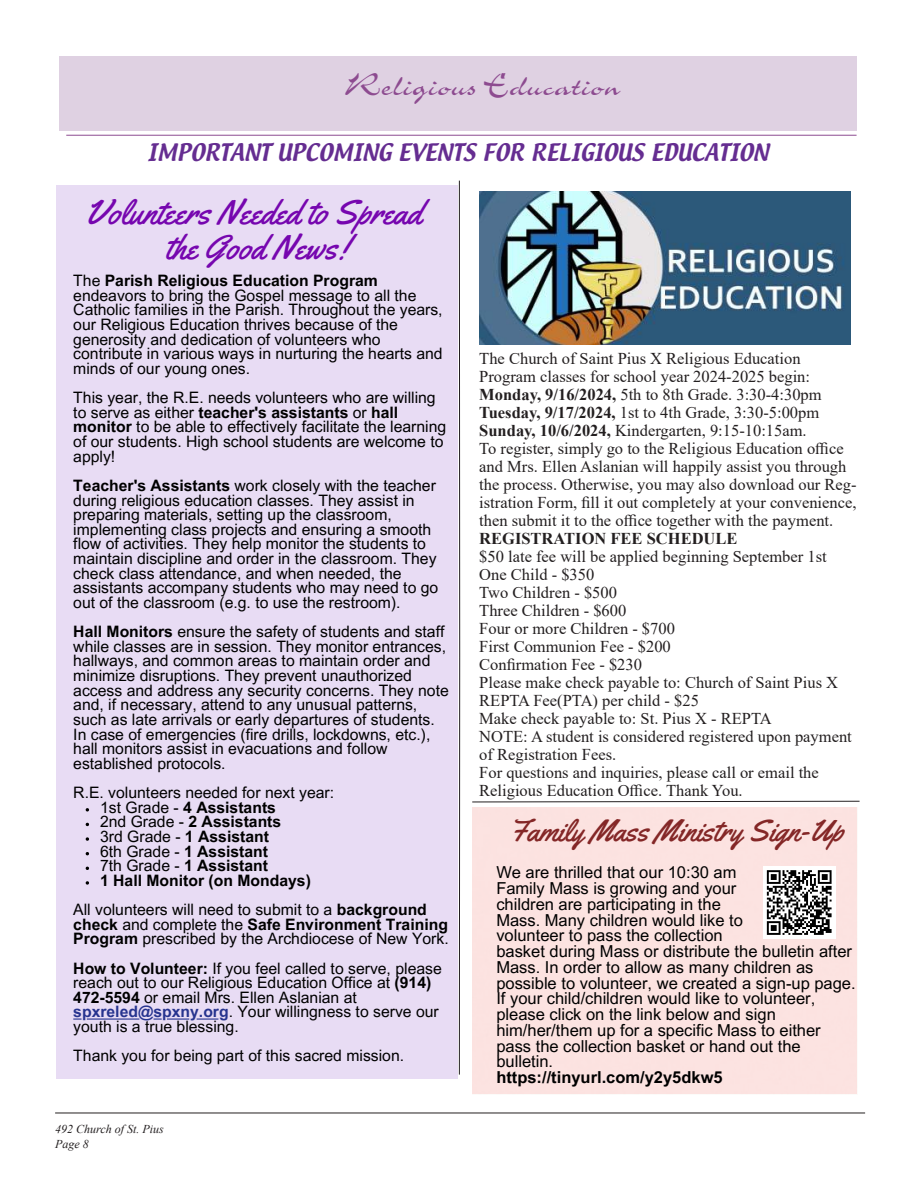
<style>
.page{position:relative;width:918px;height:1188px;background:#fff}
.page>*{position:absolute;margin:0;border:0;box-sizing:border-box;transform-origin:0 0}
.t1{font:36px "Charme";color:#8d4b90}
.t2{font:34.35px/35px "Yellowtail";color:#7606af;text-align:center}
.t3{font:30.45px "Yellowtail";color:#842727}
.t4{font:21px "Textile";color:#652d91}
.t5{font:16.5px/18px "Times New Roman";color:#231f20}
.t6{font:16.5px/15.8px "Arial MT Pro";color:#000}
.t7{font:700 16.5px "Times New Roman";color:#231f20}
.t8{font:15.75px/14.7px "Arial MT Pro";color:#000}
.t9{font:italic 12px/14.4px "Times New Roman";color:#231f20}
.s1{font-weight:700}
.s2{font-weight:700;color:#27348f}
</style>
<div class="page">
<hr style="left:55px;top:1113px;width:810px;height:1px;background:#231f20">
<div style="left:59px;top:57px;width:798px;height:74px;background:#dfd1e2"></div>
<hr style="left:66px;top:135px;width:791px;height:1px;background:#8d4b90">
<hr style="left:459px;top:658px;width:1px;height:417px;background:#231f20">
<svg style="left:472px;top:801px;width:388px;height:2px"></svg>
<hr style="left:459px;top:181px;width:1px;height:477px;background:#231f20">
<div style="left:56px;top:186px;width:402px;height:893px;background:#e8dcf4"></div>
<svg style="left:86px;top:808px;width:3px;height:4px"></svg>
<svg style="left:86px;top:837px;width:3px;height:4px"></svg>
<svg style="left:86px;top:881px;width:3px;height:4px"></svg>
<svg style="left:197px;top:1019px;width:21px;height:1px"></svg>
<svg style="left:154px;top:1019px;width:35px;height:1px"></svg>
<hr style="left:87px;top:1019px;width:52px;height:1px;background:#27348f">
<svg style="left:766px;top:870px;width:66px;height:65px"></svg>
<img style="left:479px;top:191px;width:371px;height:153px">
<p class="t1" style="left:345px;top:68px;width:277px">Religious Education</p>
<p class="t4" style="left:147px;top:138px;width:623px">IMPORTANT UPCOMING EVENTS FOR RELIGIOUS EDUCATION</p>
<p class="t2" style="left:85px;top:195px;width:338px">Volunteers Needed to Spread the Good News!</p>
<p class="t8" style="left:73px;top:274px;width:371px">The <span class="s1">Parish Religious Education Program </span>endeavors to bring the Gospel message to all the Catholic families in the Parish. Throughout the years, our Religious Education thrives because of the generosity and dedication of volunteers who contribute in various ways in nurturing the hearts and minds of our young ones.</p>
<p class="t8" style="left:73px;top:391px;width:374px">This year, the R.E. needs volunteers who are willing to serve as either <span class="s1">teacher's assistants</span> or <span class="s1">hall monitor</span> to be able to effectively facilitate the learning of our students. High school students are welcome to apply!</p>
<p class="t8" style="left:73px;top:479px;width:367px"><span class="s1">Teacher's Assistants</span> work closely with the teacher during religious education classes. They assist in preparing materials, setting up the classroom, implementing class projects and ensuring a smooth flow of activities. They help monitor the students to maintain discipline and order in the classroom. They check class attendance, and when needed, the assistants accompany students who may need to go out of the classroom (e.g. to use the restroom).</p>
<p class="t8" style="left:73px;top:625px;width:377px"><span class="s1">Hall Monitors</span> ensure the safety of students and staff while classes are in session. They monitor entrances, hallways, and common areas to maintain order and minimize disruptions. They prevent unauthorized access and address any security concerns. They note and, if necessary, attend to any unusual patterns, such as late arrivals or early departures of students.<br>In case of emergencies (fire drills, lockdowns, etc.), hall monitors assist in evacuations and follow established protocols.</p>
<p class="t8" style="left:100px;top:786px;width:236px;text-indent:-27px">R.E. volunteers needed for next year:<br>1st Grade - <span class="s1">4 Assistants<br></span>2nd Grade - <span class="s1">2 Assistants<br></span>3rd Grade - <span class="s1">1 Assistant<br></span>6th Grade - <span class="s1">1 Assistant<br></span>7th Grade - <span class="s1">1 Assistant<br>1 Hall Monitor (on Mondays)</span></p>
<p class="t8" style="left:73px;top:903px;width:377px">All volunteers will need to submit to a <span class="s1">background check</span> and complete the <span class="s1">Safe Environment Training<br>Program</span> prescribed by the Archdiocese of New York.</p>
<p class="t8" style="left:73px;top:961px;width:370px"><span class="s1">How to Volunteer:</span> If you feel called to serve, please reach out to our Religious Education Office at <span class="s1">(914)<br>472-5594</span> or email Mrs. Ellen Aslanian at <span class="s2">spxreled@spxny.org</span>. Your willingness to serve our youth is a true blessing.</p>
<p class="t8" style="left:73px;top:1049px;width:332px">Thank you for being part of this sacred mission.</p>
<p class="t9" style="left:55px;top:1122px;width:110px">492 Church of St. Pius<br>Page 8</p>
<p class="t5" style="left:479px;top:349px;width:323px">The Church of Saint Pius X Religious Education</p>
<p class="t5" style="left:479px;top:367px;width:332px">Program classes for school year 2024-2025 begin:</p>
<p class="t5" style="left:479px;top:385px;width:344px"><span class="s1">Monday, 9/16/2024,</span> 5th to 8th Grade. 3:30-4:30pm</p>
<p class="t5" style="left:479px;top:403px;width:341px"><span class="s1">Tuesday, 9/17/2024,</span> 1st to 4th Grade, 3:30-5:00pm</p>
<p class="t5" style="left:479px;top:421px;width:329px"><span class="s1">Sunday, 10/6/2024,</span> Kindergarten, 9:15-10:15am.</p>
<p class="t5" style="left:479px;top:439px;width:379px">To register, simply go to the Religious Education office and Mrs. Ellen Aslanian will happily assist you through the process. Otherwise, you may also download our Reg&shy;istration Form, fill it out completely at your convenience, then submit it to the office together with the payment.</p>
<p class="t7" style="left:479px;top:527px;width:260px">REGISTRATION FEE SCHEDULE</p>
<p class="t5" style="left:479px;top:547px;width:349px">$50 late fee will be applied beginning September 1st</p>
<p class="t5" style="left:479px;top:565px;width:117px">One Child - $350</p>
<p class="t5" style="left:479px;top:583px;width:139px">Two Children - $500</p>
<p class="t5" style="left:479px;top:601px;width:149px">Three Children - $600</p>
<p class="t5" style="left:479px;top:619px;width:197px">Four or more Children - $700</p>
<p class="t5" style="left:479px;top:637px;width:193px">First Communion Fee - $200</p>
<p class="t5" style="left:479px;top:655px;width:164px">Confirmation Fee - $230</p>
<p class="t5" style="left:479px;top:673px;width:360px">Please make check payable to: Church of Saint Pius X</p>
<p class="t5" style="left:479px;top:691px;width:221px">REPTA Fee(PTA) per child - $25</p>
<p class="t5" style="left:479px;top:709px;width:294px">Make check payable to: St. Pius X - REPTA</p>
<p class="t5" style="left:479px;top:727px;width:374px">NOTE: A student is considered registered upon payment of Registration Fees.</p>
<p class="t5" style="left:479px;top:763px;width:341px">For questions and inquiries, please call or email the</p>
<p class="t5" style="left:479px;top:781px;width:265px">Religious Education Office. Thank You.</p>
<p class="t3" style="left:509px;top:812px;width:336px">Family Mass Ministry Sign-Up</p>
<p class="t6" style="left:496px;top:866px;width:361px">We are thrilled that our 10:30 am<br>Family Mass is growing and your<br>children are participating in the<br>Mass. Many children would like to<br>volunteer to pass the collection<br>basket during Mass or distribute the bulletin after Mass. In order to allow as many children as possible to volunteer, we created a sign-up page.<br>If your child/children would like to volunteer, please click on the link below and sign him/her/them up for a specific Mass to either pass the collection basket or hand out the bulletin.<br><span class="s1">https://tinyurl.com/y2y5dkw5</span></p>
</div>
